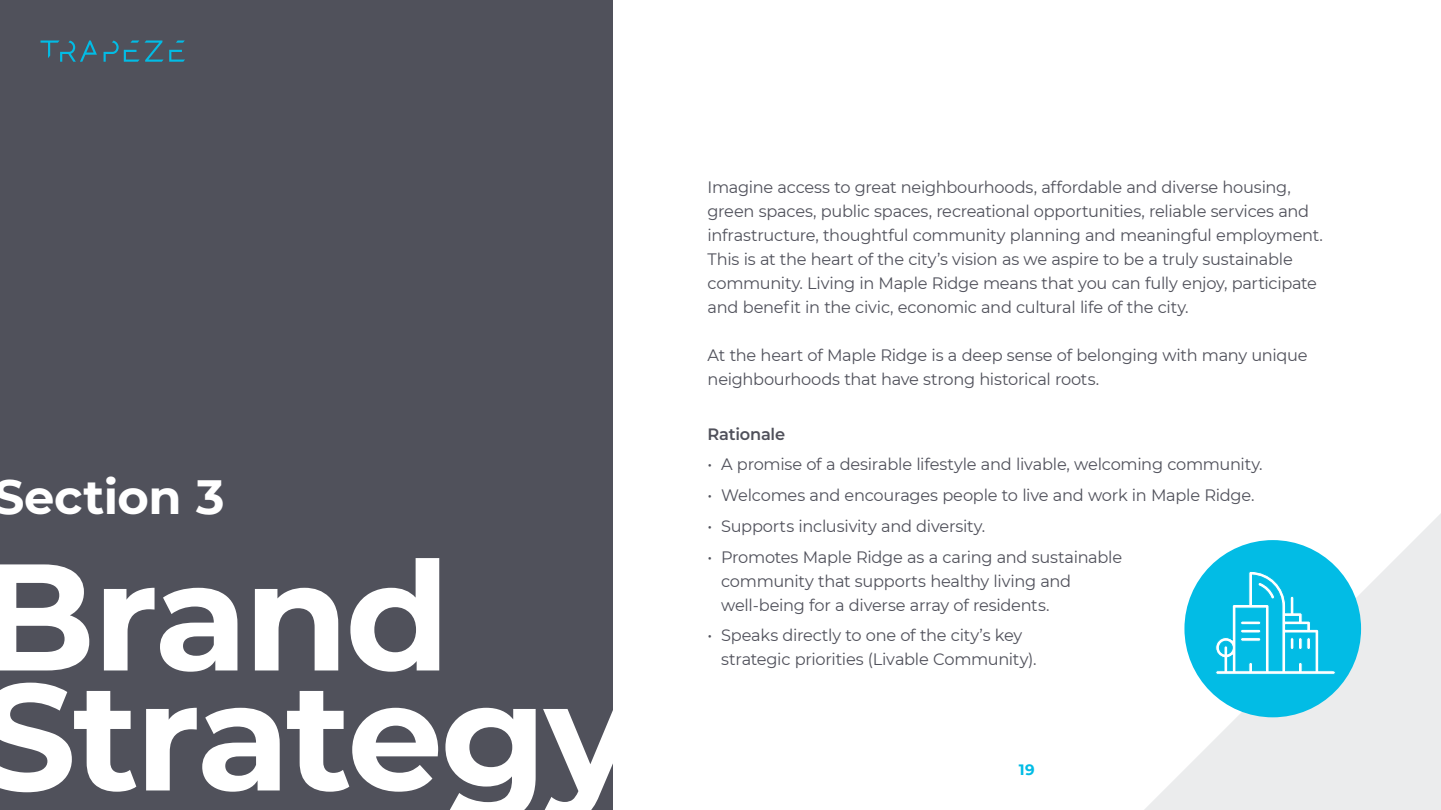
<style>
.page{position:relative;width:1441px;height:810px;background:#fff}
.page>*{position:absolute;margin:0;border:0;box-sizing:border-box;transform-origin:0 0}
.Header_1_Blue{font:700 151.5px/120px "Montserrat";letter-spacing:-.025em;color:#fff}
.Body{font:700 48px "Montserrat";letter-spacing:-.005em;color:#fff}
.Header_1_Blue-2{font:16.5px/24px "Montserrat";letter-spacing:-.015em;color:#50515b}
.Header_1_Blue-3{font:100 16.5px "Montserrat";letter-spacing:-.01em;color:#50515b}
.Header_1_Blue-4{font:700 15px "Montserrat";color:#02bce5}
</style>
<div class="page">
<div style="left:0;top:0;width:612px;height:810px;background:#50515b"></div>
<svg style="left:40px;top:40px;width:145px;height:22px"></svg>
<svg style="left:1144px;top:514px;width:296px;height:296px;fill:#ebeced"></svg>
<div style="left:1184px;top:540px;width:176px;height:177px;background:#02bce5;border-radius:50%"></div>
<svg style="left:1215px;top:571px;width:120px;height:104px"></svg>
<div style="left:1298px;top:637px;width:4px;height:13px;border:1px solid #02bce5;border-radius:2px"></div>
<div style="left:1306px;top:637px;width:4px;height:13px;border:1px solid #02bce5;border-radius:2px"></div>
<p class="Body" style="left:-7px;top:462px;width:233px">Section 3</p>
<p class="Header_1_Blue" style="left:-21px;top:549px;width:657px">Brand<br>Strategy</p>
<p class="Header_1_Blue-2" style="left:707px;top:175px;width:616px">Imagine access to great neighbourhoods, affordable and diverse housing, green spaces, public spaces, recreational opportunities, reliable services and infrastructure, thoughtful community planning and meaningful employment.<br>This is at the heart of the city’s vision as we aspire to be a truly sustainable community. Living in Maple Ridge means that you can fully enjoy, participate and benefit in the civic, economic and cultural life of the city.</p>
<p class="Header_1_Blue-2" style="left:707px;top:343px;width:601px">At the heart of Maple Ridge is a deep sense of belonging with many unique neighbourhoods that have strong historical roots.</p>
<p class="Header_1_Blue-3" style="left:707px;top:423px;width:79px">Rationale</p>
<p class="Header_1_Blue-2" style="left:707px;top:452px;width:556px">• A promise of a desirable lifestyle and livable, welcoming community.</p>
<p class="Header_1_Blue-2" style="left:707px;top:483px;width:548px">• Welcomes and encourages people to live and work in Maple Ridge.</p>
<p class="Header_1_Blue-2" style="left:707px;top:514px;width:279px">• Supports inclusivity and diversity.</p>
<p class="Header_1_Blue-2" style="left:721px;top:544px;width:402px;text-indent:-14px">• Promotes Maple Ridge as a caring and sustainable community that supports healthy living and well-being for a diverse array of residents.</p>
<p class="Header_1_Blue-2" style="left:721px;top:623px;width:317px;text-indent:-14px">• Speaks directly to one of the city’s key strategic priorities (Livable Community).</p>
<p class="Header_1_Blue-4" style="left:1018px;top:759px;width:17px">19</p>
</div>
